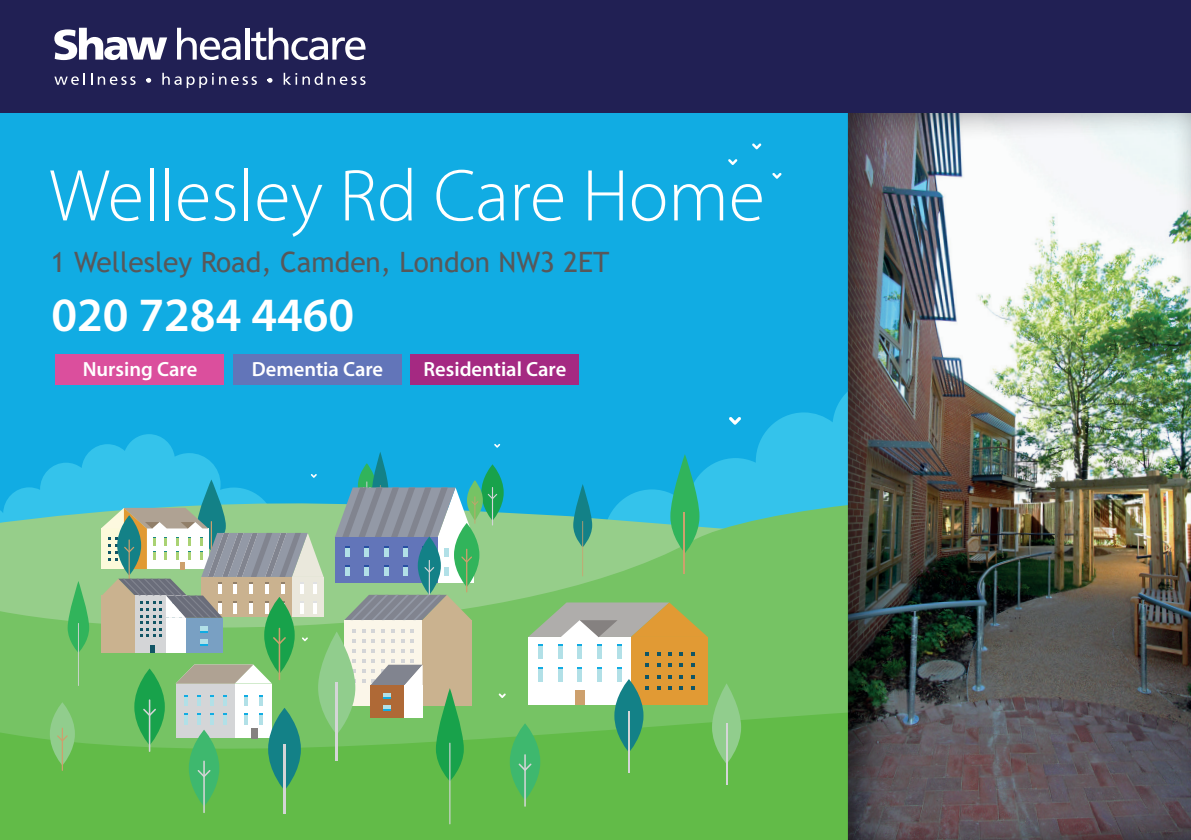
<style>
.page{position:relative;width:1191px;height:840px;background:#fff}
.page>*{position:absolute;margin:0;border:0;box-sizing:border-box;transform-origin:0 0}
.t1{font:300 74px "Myriad Pro";color:#fff}
.t2{font:600 48px "Myriad Pro";color:#fff}
.t3{font:28px "Trebuchet MS";color:#57585a}
.t4{font:600 20.6px "Myriad Pro";color:#fff}
</style>
<div class="page">
<div style="left:0;top:0;width:1191px;height:775px;background:#11ace3"></div>
<svg style="left:699px;top:392px;width:148px;height:86px;fill:#33c2ea"></svg>
<svg style="left:494px;top:443px;width:6px;height:4px"></svg>
<svg style="left:481px;top:464px;width:23px;height:56px"></svg>
<svg style="left:478px;top:478px;width:369px;height:215px;background:#6bc286"></svg>
<svg style="left:454px;top:522px;width:25px;height:64px"></svg>
<svg style="left:729px;top:416px;width:12px;height:8px"></svg>
<svg style="left:0;top:693px;width:847px;height:146px;background:#64bb4b"></svg>
<svg style="left:573px;top:483px;width:19px;height:93px"></svg>
<div style="left:528px;top:636px;width:103px;height:68px;background:#fff"></div>
<div style="left:631px;top:636px;width:76px;height:68px;background:#e19a34"></div>
<svg style="left:528px;top:602px;width:179px;height:35px;background:#aeaf83"></svg>
<svg style="left:645px;top:652px;width:4px;height:3px"></svg>
<svg style="left:645px;top:663px;width:4px;height:3px"></svg>
<svg style="left:645px;top:675px;width:4px;height:3px"></svg>
<svg style="left:645px;top:686px;width:4px;height:3px"></svg>
<svg style="left:668px;top:652px;width:4px;height:3px"></svg>
<svg style="left:668px;top:663px;width:4px;height:3px"></svg>
<svg style="left:668px;top:675px;width:4px;height:3px"></svg>
<svg style="left:668px;top:686px;width:4px;height:3px"></svg>
<svg style="left:679px;top:652px;width:4px;height:3px"></svg>
<svg style="left:679px;top:663px;width:4px;height:3px"></svg>
<svg style="left:679px;top:675px;width:4px;height:3px"></svg>
<svg style="left:679px;top:686px;width:4px;height:3px"></svg>
<div style="left:538px;top:644px;width:5px;height:14px;background:#b2e0e7"></div>
<div style="left:557px;top:644px;width:5px;height:14px;background:#b2e0e7"></div>
<div style="left:577px;top:644px;width:5px;height:14px;background:#b2e0e7"></div>
<div style="left:597px;top:644px;width:5px;height:14px;background:#b2e0e7"></div>
<div style="left:616px;top:644px;width:5px;height:14px;background:#b2e0e7"></div>
<div style="left:538px;top:668px;width:5px;height:13px;background:#b2e0e7"></div>
<div style="left:557px;top:668px;width:5px;height:13px;background:#b2e0e7"></div>
<div style="left:577px;top:668px;width:5px;height:13px;background:#b2e0e7"></div>
<div style="left:597px;top:668px;width:5px;height:13px;background:#b2e0e7"></div>
<div style="left:616px;top:668px;width:5px;height:13px;background:#b2e0e7"></div>
<svg style="left:670px;top:454px;width:29px;height:99px"></svg>
<hr style="left:683px;top:511px;width:2px;height:62px;background:#cda06d">
<svg style="left:189px;top:729px;width:30px;height:77px"></svg>
<hr style="left:203px;top:760px;width:2px;height:52px;background:#d4d5d7">
<svg style="left:268px;top:707px;width:33px;height:83px"></svg>
<hr style="left:283px;top:743px;width:2px;height:69px;background:#d4d5d7">
<svg style="left:510px;top:723px;width:30px;height:76px;background:#44b869"></svg>
<hr style="left:524px;top:753px;width:2px;height:53px;background:#d4d5d7">
<svg style="left:518px;top:763px;width:13px;height:7px"></svg>
<hr style="left:449px;top:742px;width:1px;height:81px;background:#d4d5d7">
<svg style="left:614px;top:678px;width:29px;height:74px;background:#2e8d86"></svg>
<hr style="left:628px;top:710px;width:2px;height:62px;background:#d4d5d7">
<svg style="left:712px;top:683px;width:29px;height:80px;background:#85c87b"></svg>
<hr style="left:725px;top:722px;width:2px;height:61px;background:#d4d5d7">
<svg style="left:498px;top:693px;width:8px;height:4px"></svg>
<div style="left:575px;top:690px;width:9px;height:14px;background:#cda06d"></div>
<svg style="left:0;top:434px;width:478px;height:346px;background:#77ba9b"></svg>
<svg style="left:752px;top:143px;width:9px;height:6px"></svg>
<svg style="left:772px;top:173px;width:9px;height:6px"></svg>
<svg style="left:728px;top:159px;width:9px;height:6px"></svg>
<div style="left:847px;top:56px;width:344px;height:783px;background:#231f20;opacity:.75"></div>
<div style="left:0;top:0;width:1191px;height:113px;background:#212054"></div>
<svg style="left:177px;top:28px;width:64px;height:32px"></svg>
<hr style="left:245px;top:28px;width:4px;height:32px;background:#fff">
<svg style="left:251px;top:28px;width:114px;height:32px"></svg>
<svg style="left:54px;top:28px;width:113px;height:32px"></svg>
<svg style="left:54px;top:73px;width:31px;height:12px"></svg>
<svg style="left:91px;top:73px;width:1px;height:12px"></svg>
<svg style="left:98px;top:76px;width:38px;height:9px"></svg>
<svg style="left:162px;top:73px;width:95px;height:15px"></svg>
<svg style="left:284px;top:73px;width:38px;height:12px"></svg>
<svg style="left:328px;top:76px;width:37px;height:9px"></svg>
<svg style="left:146px;top:78px;width:5px;height:5px"></svg>
<svg style="left:267px;top:78px;width:5px;height:5px"></svg>
<div style="left:55px;top:354px;width:169px;height:30px;background:#db4f9d"></div>
<div style="left:233px;top:354px;width:168px;height:30px;background:#6275b9"></div>
<div style="left:410px;top:354px;width:169px;height:30px;background:#a52982"></div>
<h1 class="t1" style="left:49px;top:151px;width:717px">Wellesley Rd Care Home</h1>
<h3 class="t3" style="left:51px;top:244px;width:560px">1 Wellesley Road, Camden, London NW3 2ET</h3>
<h2 class="t2" style="left:51px;top:284px;width:304px">020 7284 4460</h2>
<p class="t4" style="left:83px;top:355px;width:116px">Nursing Care</p>
<p class="t4" style="left:252px;top:355px;width:133px">Dementia Care</p>
<p class="t4" style="left:423px;top:355px;width:144px">Residential Care</p>
</div>
